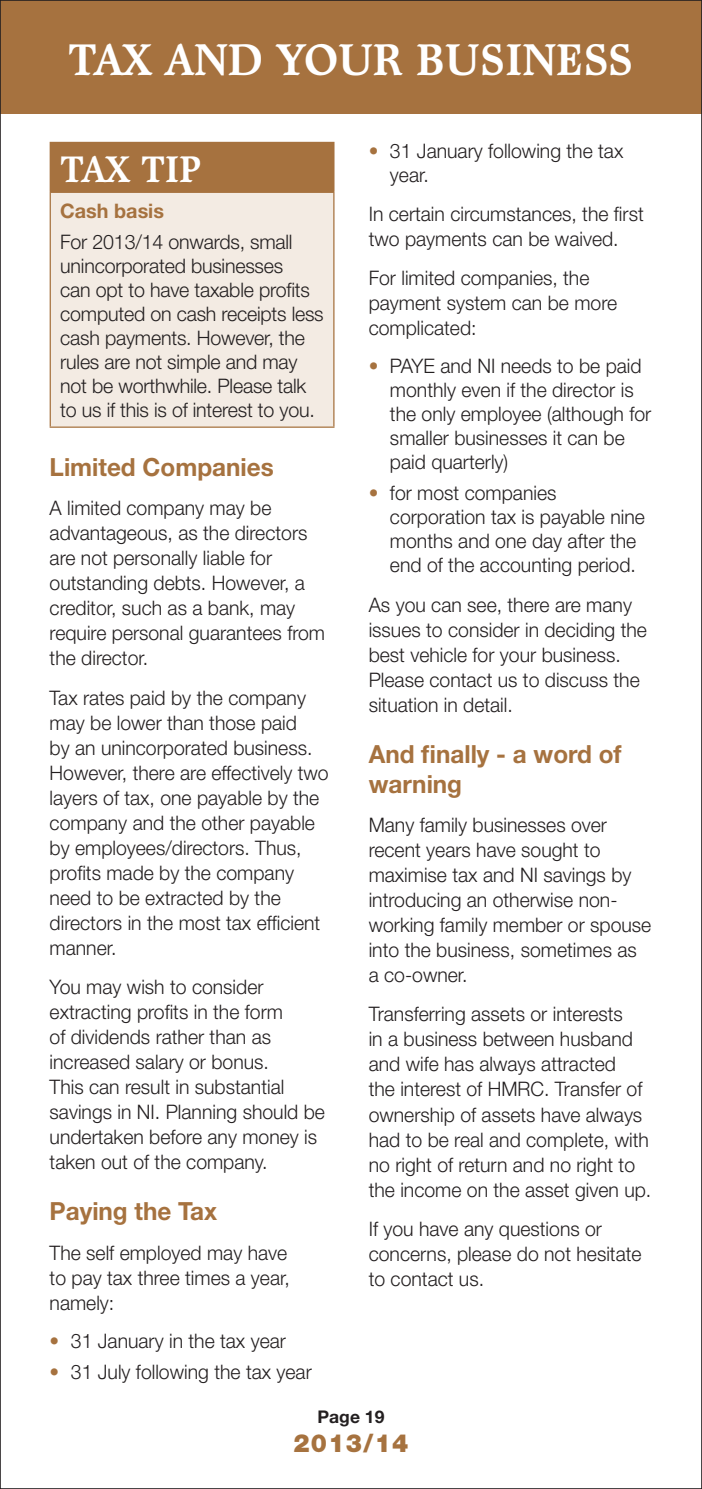
<style>
.page{position:relative;width:702px;height:1489px;background:#fff}
.page>*{position:absolute;margin:0;border:0;box-sizing:border-box;transform-origin:0 0}
.Section_Header{font:700 45px "Matt Antique BT";letter-spacing:-.01em;color:#fff}
.TAX_TIP_Header{font:700 37.5px "Matt Antique BT";letter-spacing:-.02em;color:#fff}
.Subhead{font:700 25px/30px "Helvetica Neue";color:#a6723f}
.t1{font:900 25px "Helvetica Neue";letter-spacing:.05em;color:#a6723f}
.Body_text{font:300 20px/25px "Helvetica Neue";color:#231f20}
.Sub_Subhead{font:700 20px "Helvetica Neue";color:#a6723f}
.t2{font:700 17.5px "Helvetica Neue";color:#231f20}
.s1{color:#a6723f}
</style>
<div class="page">
<div style="left:0;top:0;width:702px;height:113px;background:#a6723f"></div>
<div style="left:50px;top:142px;width:284px;height:50px;background:#a6723f"></div>
<div style="left:50px;top:192px;width:284px;height:235px;background:#f3ebe3"></div>
<hr style="left:50px;top:192px;width:284px;height:1px;background:#a6723f">
<hr style="left:50px;top:193px;width:1px;height:233px;background:#a6723f">
<hr style="left:333px;top:193px;width:1px;height:233px;background:#a6723f">
<hr style="left:50px;top:426px;width:284px;height:2px;background:#a6723f">
<p class="Section_Header" style="left:68px;top:30px;width:567px">TAX AND YOUR BUSINESS</p>
<p class="TAX_TIP_Header" style="left:60px;top:145px;width:143px">TAX TIP</p>
<p class="Sub_Subhead" style="left:60px;top:198px;width:105px">Cash basis</p>
<p class="Body_text" style="left:60px;top:229px;width:265px;line-height:24px">For 2013/14 onwards, small unincorporated businesses<br>can opt to have taxable profits computed on cash receipts less cash payments. However, the rules are not simple and may not be worthwhile. Please talk to us if this is of interest to you.</p>
<p class="Subhead" style="left:50px;top:451px;width:225px">Limited Companies</p>
<p class="Body_text" style="left:50px;top:495px;width:277px">A limited company may be advantageous, as the directors are not personally liable for outstanding debts. However, a creditor, such as a bank, may require personal guarantees from the director.</p>
<p class="Body_text" style="left:50px;top:684px;width:280px">Tax rates paid by the company may be lower than those paid<br>by an unincorporated business.<br>However, there are effectively two layers of tax, one payable by the company and the other payable by employees/directors. Thus, profits made by the company need to be extracted by the directors in the most tax efficient manner.</p>
<p class="Body_text" style="left:50px;top:973px;width:277px">You may wish to consider extracting profits in the form<br>of dividends rather than as increased salary or bonus.<br>This can result in substantial savings in NI. Planning should be undertaken before any money is taken out of the company.</p>
<p class="Subhead" style="left:50px;top:1195px;width:169px">Paying the Tax</p>
<p class="Body_text" style="left:50px;top:1239px;width:242px">The self employed may have to pay tax three times a year, namely:</p>
<p class="Body_text" style="left:50px;top:1327px;width:238px"><span class="s1">•</span> 31 January in the tax year</p>
<p class="Body_text" style="left:50px;top:1358px;width:264px"><span class="s1">•</span> 31 July following the tax year</p>
<p class="Body_text" style="left:390px;top:138px;width:235px;line-height:24px;text-indent:-21px"><span class="s1">•</span> 31 January following the tax year.</p>
<p class="Body_text" style="left:369px;top:201px;width:276px">In certain circumstances, the first two payments can be waived.</p>
<p class="Body_text" style="left:369px;top:265px;width:250px">For limited companies, the payment system can be more complicated:</p>
<p class="Body_text" style="left:390px;top:353px;width:263px;line-height:24px;text-indent:-21px"><span class="s1">•</span> PAYE and NI needs to be paid monthly even if the director is the only employee (although for smaller businesses it can be paid quarterly)</p>
<p class="Body_text" style="left:390px;top:481px;width:256px;line-height:24px;text-indent:-21px"><span class="s1">•</span> for most companies corporation tax is payable nine months and one day after the end of the accounting period.</p>
<p class="Body_text" style="left:369px;top:591px;width:280px">As you can see, there are many issues to consider in deciding the best vehicle for your business.<br>Please contact us to discuss the situation in detail.</p>
<p class="Subhead" style="left:369px;top:738px;width:254px">And finally - a word of warning</p>
<p class="Body_text" style="left:369px;top:812px;width:284px">Many family businesses over recent years have sought to maximise tax and NI savings by introducing an otherwise non&shy;working family member or spouse into the business, sometimes as a co-owner.</p>
<p class="Body_text" style="left:369px;top:1001px;width:284px">Transferring assets or interests<br>in a business between husband and wife has always attracted<br>the interest of HMRC. Transfer of ownership of assets have always had to be real and complete, with no right of return and no right to the income on the asset given up.</p>
<p class="Body_text" style="left:369px;top:1215px;width:274px">If you have any questions or concerns, please do not hesitate to contact us.</p>
<p class="t2" style="left:317px;top:1406px;width:68px">Page 19</p>
<p class="t1" style="left:293px;top:1427px;width:116px">2013/14</p>
</div>
